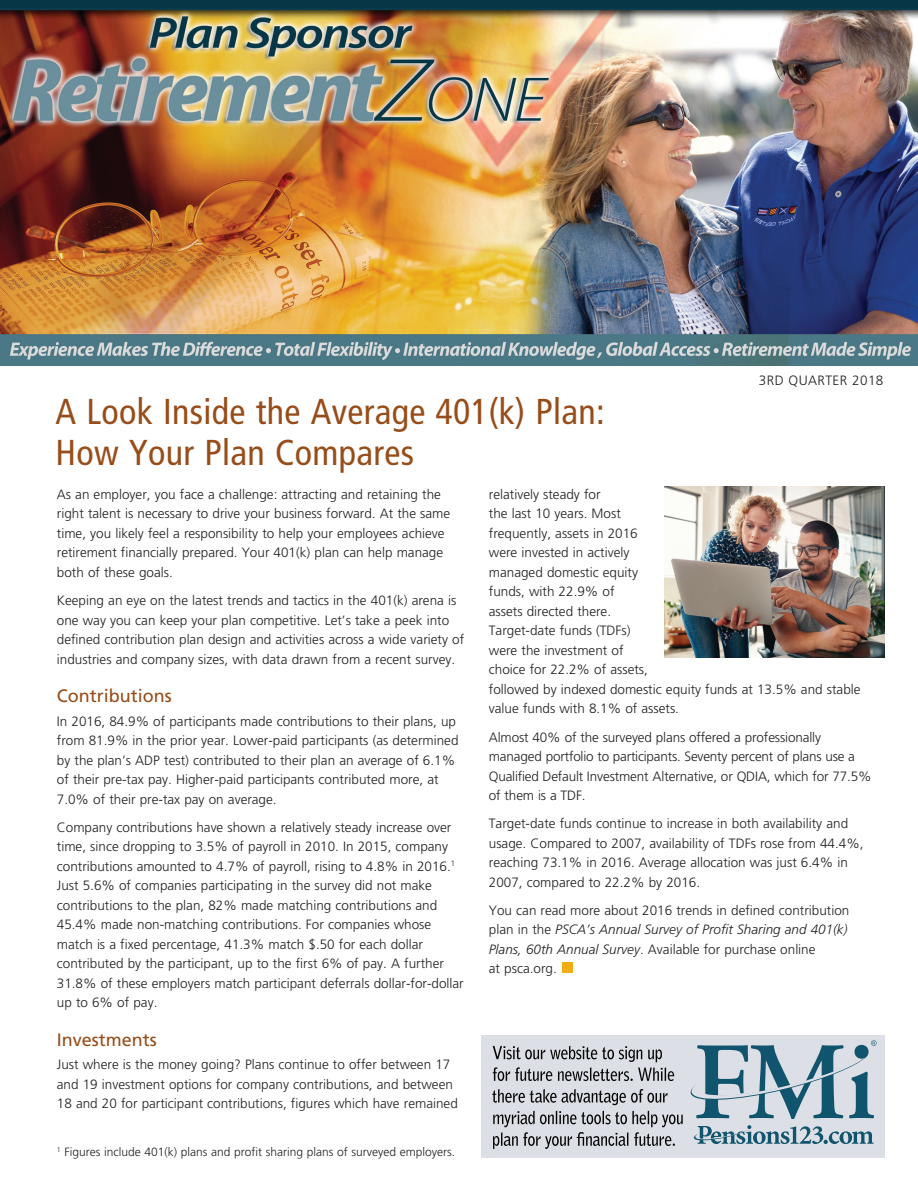
<style>
.page{position:relative;width:918px;height:1188px;background:#fff}
.page>*{position:absolute;margin:0;border:0;box-sizing:border-box;transform-origin:0 0}
.story_title{font:condensed 36px/40.5px "Frutiger LT Std";letter-spacing:.01em;color:#974d19}
.story_subheads{font:18px "Frutiger";color:#974d19}
.Body_Copy{font:300 13.5px/19.5px "Frutiger";color:#231f20}
.t1{font:300 13.5px "Frutiger LT Std";letter-spacing:.03em;color:#231f20}
.Source_info{font:300 12px "Frutiger";color:#231f20}
.s1{font-style:italic}
</style>
<div class="page">
<div style="left:562px;top:962px;width:11px;height:11px;background:#f0ac13"></div>
<img style="left:664px;top:487px;width:221px;height:171px">
<img style="left:0;top:0;width:918px;height:365px">
<div style="left:482px;top:1035px;width:403px;height:122px;background:#dce0e6"></div>
<svg style="left:493px;top:1046px;width:181px;height:35px"></svg>
<svg style="left:492px;top:1089px;width:175px;height:16px"></svg>
<svg style="left:493px;top:1111px;width:190px;height:38px"></svg>
<svg style="left:694px;top:1125px;width:180px;height:19px"></svg>
<svg style="left:690px;top:1040px;width:187px;height:79px"></svg>
<p class="story_title" style="left:56px;top:392px;width:551px">A Look Inside the Average 401(k) Plan:<br>How Your Plan Compares</p>
<p class="t1" style="left:759px;top:373px;width:126px">3RD QUARTER 2018</p>
<p class="Body_Copy" style="left:57px;top:484px;width:395px">As an employer, you face a challenge: attracting and retaining the right talent is necessary to drive your business forward. At the same time, you likely feel a responsibility to help your employees achieve retirement financially prepared. Your 401(k) plan can help manage both of these goals.</p>
<p class="Body_Copy" style="left:57px;top:591px;width:409px">Keeping an eye on the latest trends and tactics in the 401(k) arena is one way you can keep your plan competitive. Let’s take a peek into defined contribution plan design and activities across a wide variety of industries and company sizes, with data drawn from a recent survey.</p>
<p class="story_subheads" style="left:57px;top:685px;width:117px">Contributions</p>
<p class="Body_Copy" style="left:57px;top:711px;width:403px">In 2016, 84.9% of participants made contributions to their plans, up from 81.9% in the prior year. Lower-paid participants (as determined by the plan’s ADP test) contributed to their plan an average of 6.1% of their pre-tax pay. Higher-paid participants contributed more, at 7.0% of their pre-tax pay on average.</p>
<p class="Body_Copy" style="left:57px;top:817px;width:408px">Company contributions have shown a relatively steady increase over time, since dropping to 3.5% of payroll in 2010. In 2015, company contributions amounted to 4.7% of payroll, rising to 4.8% in 2016.<sup>1<br></sup>Just 5.6% of companies participating in the survey did not make contributions to the plan, 82% made matching contributions and 45.4% made non-matching contributions. For companies whose match is a fixed percentage, 41.3% match $.50 for each dollar contributed by the participant, up to the first 6% of pay. A further 31.8% of these employers match participant deferrals dollar-for-dollar up to 6% of pay.</p>
<p class="story_subheads" style="left:57px;top:1029px;width:102px">Investments</p>
<p class="Body_Copy" style="left:57px;top:1055px;width:402px">Just where is the money going? Plans continue to offer between 17 and 19 investment options for company contributions, and between<br>18 and 20 for participant contributions, figures which have remained</p>
<p class="Source_info" style="left:57px;top:1145px;width:400px"><sup>1</sup> Figures include 401(k) plans and profit sharing plans of surveyed employers.</p>
<p class="Body_Copy" style="left:489px;top:484px;width:373px">relatively steady for<br>the last 10 years. Most<br>frequently, assets in 2016<br>were invested in actively<br>managed domestic equity<br>funds, with 22.9% of<br>assets directed there.<br>Target-date funds (TDFs)<br>were the investment of<br>choice for 22.2% of assets,<br>followed by indexed domestic equity funds at 13.5% and stable value funds with 8.1% of assets.</p>
<p class="Body_Copy" style="left:489px;top:727px;width:384px">Almost 40% of the surveyed plans offered a professionally managed portfolio to participants. Seventy percent of plans use a Qualified Default Investment Alternative, or QDIA, which for 77.5% of them is a TDF.</p>
<p class="Body_Copy" style="left:489px;top:814px;width:376px">Target-date funds continue to increase in both availability and usage. Compared to 2007, availability of TDFs rose from 44.4%, reaching 73.1% in 2016. Average allocation was just 6.4% in 2007, compared to 22.2% by 2016.</p>
<p class="Body_Copy" style="left:489px;top:900px;width:362px">You can read more about 2016 trends in defined contribution plan in the <span class="s1">PSCA’s Annual Survey of Profit Sharing and 401(k)<br>Plans, 60th Annual Survey</span>. Available for purchase online<br>at psca.org.</p>
</div>
